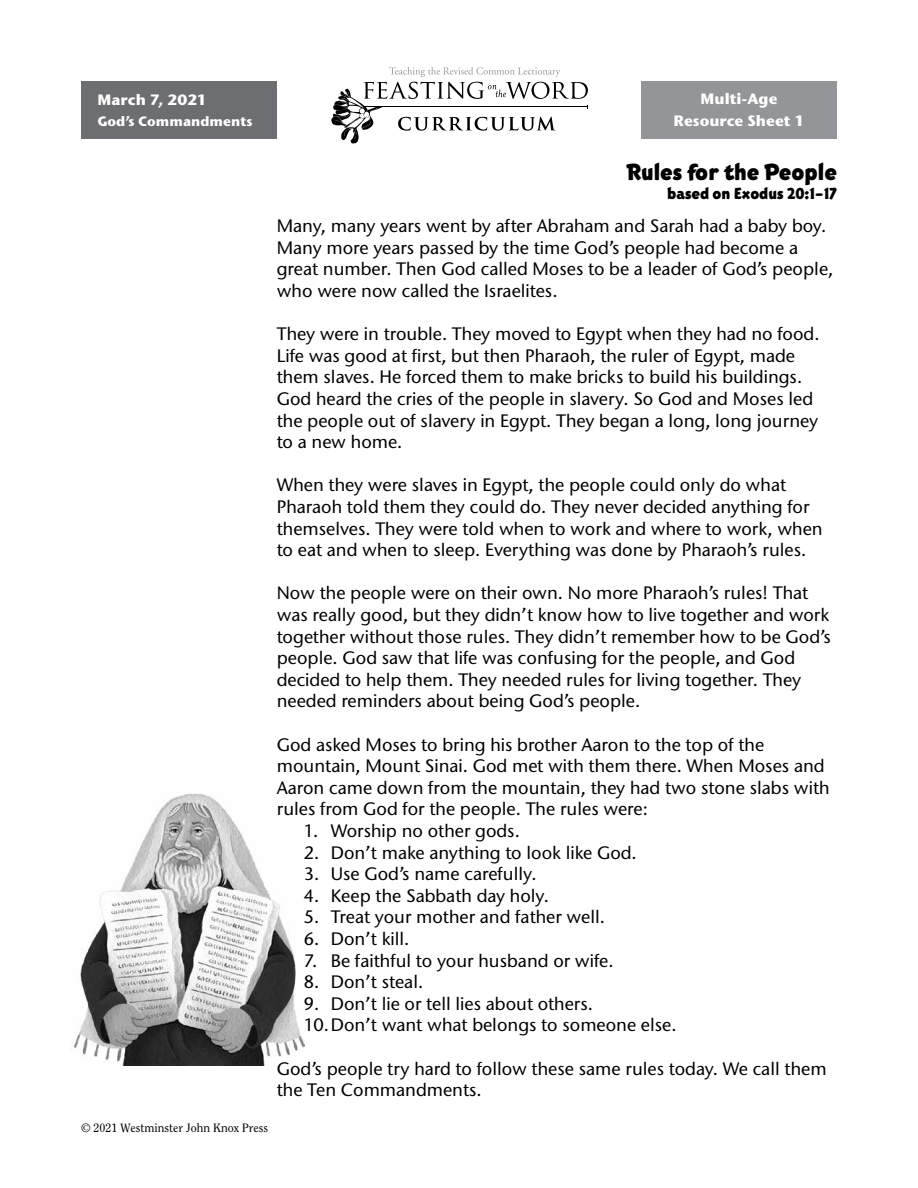
<style>
.page{position:relative;width:918px;height:1188px;background:#fff}
.page>*{position:absolute;margin:0;border:0;box-sizing:border-box;transform-origin:0 0}
.t1{font:24px "Eborg ITC Std";color:#000}
.t2{font:500 18px/21.6px "Stone Sans ITC Std";color:#000}
.t3{font:16.5px "Eborg ITC Std";color:#000}
.t4{font:700 15px/22.5px "Stone Sans ITC Std";color:#fff;text-align:center}
.t5{font:700 13.5px "Stone Sans ITC Std";color:#fff}
.t6{font:12px "Clearface Std";color:#000}
</style>
<div class="page">
<div style="left:641px;top:81px;width:196px;height:57px;background:#939598"></div>
<svg style="left:331px;top:67px;width:257px;height:77px"></svg>
<img style="left:73px;top:793px;width:231px;height:272px">
<div style="left:81px;top:81px;width:196px;height:57px;background:#6d6e71"></div>
<p class="t4" style="left:97px;top:88px;width:111px">March 7, 2021</p>
<p class="t5" style="left:97px;top:112px;width:157px">God’s Commandments</p>
<p class="t4" style="left:674px;top:87px;width:133px">Multi-Age<br>Resource Sheet 1</p>
<h1 class="t1" style="left:627px;top:158px;width:212px">Rules for the People</h1>
<p class="t3" style="left:667px;top:185px;width:171px">based on Exodus 20:1–17</p>
<p class="t2" style="left:277px;top:215px;width:558px">Many, many years went by after Abraham and Sarah had a baby boy.<br>Many more years passed by the time God’s people had become a great number. Then God called Moses to be a leader of God’s people, who were now called the Israelites.</p>
<p class="t2" style="left:277px;top:323px;width:544px">They were in trouble. They moved to Egypt when they had no food.<br>Life was good at first, but then Pharaoh, the ruler of Egypt, made them slaves. He forced them to make bricks to build his buildings.<br>God heard the cries of the people in slavery. So God and Moses led the people out of slavery in Egypt. They began a long, long journey to a new home.</p>
<p class="t2" style="left:277px;top:474px;width:547px">When they were slaves in Egypt, the people could only do what Pharaoh told them they could do. They never decided anything for themselves. They were told when to work and where to work, when to eat and when to sleep. Everything was done by Pharaoh’s rules.</p>
<p class="t2" style="left:277px;top:582px;width:556px">Now the people were on their own. No more Pharaoh’s rules! That was really good, but they didn’t know how to live together and work together without those rules. They didn’t remember how to be God’s people. God saw that life was confusing for the people, and God decided to help them. They needed rules for living together. They needed reminders about being God’s people.</p>
<p class="t2" style="left:277px;top:733px;width:554px">God asked Moses to bring his brother Aaron to the top of the mountain, Mount Sinai. God met with them there. When Moses and Aaron came down from the mountain, they had two stone slabs with rules from God for the people. The rules were:</p>
<p class="t2" style="left:304px;top:820px;width:218px">1. Worship no other gods.</p>
<p class="t2" style="left:304px;top:841px;width:335px">2. Don’t make anything to look like God.</p>
<p class="t2" style="left:304px;top:863px;width:234px">3. Use God’s name carefully.</p>
<p class="t2" style="left:304px;top:885px;width:247px">4. Keep the Sabbath day holy.</p>
<p class="t2" style="left:304px;top:906px;width:303px">5. Treat your mother and father well.</p>
<p class="t2" style="left:304px;top:928px;width:107px">6. Don’t kill.</p>
<p class="t2" style="left:304px;top:949px;width:311px">7. Be faithful to your husband or wife.</p>
<p class="t2" style="left:304px;top:971px;width:121px">8. Don’t steal.</p>
<p class="t2" style="left:304px;top:993px;width:374px">9. Don’t lie or tell lies about others.<br>10.Don’t want what belongs to someone else.</p>
<p class="t2" style="left:277px;top:1057px;width:551px">God’s people try hard to follow these same rules today. We call them the Ten Commandments.</p>
<p class="t6" style="left:81px;top:1121px;width:189px">© 2021 Westminster John Knox Press</p>
</div>
